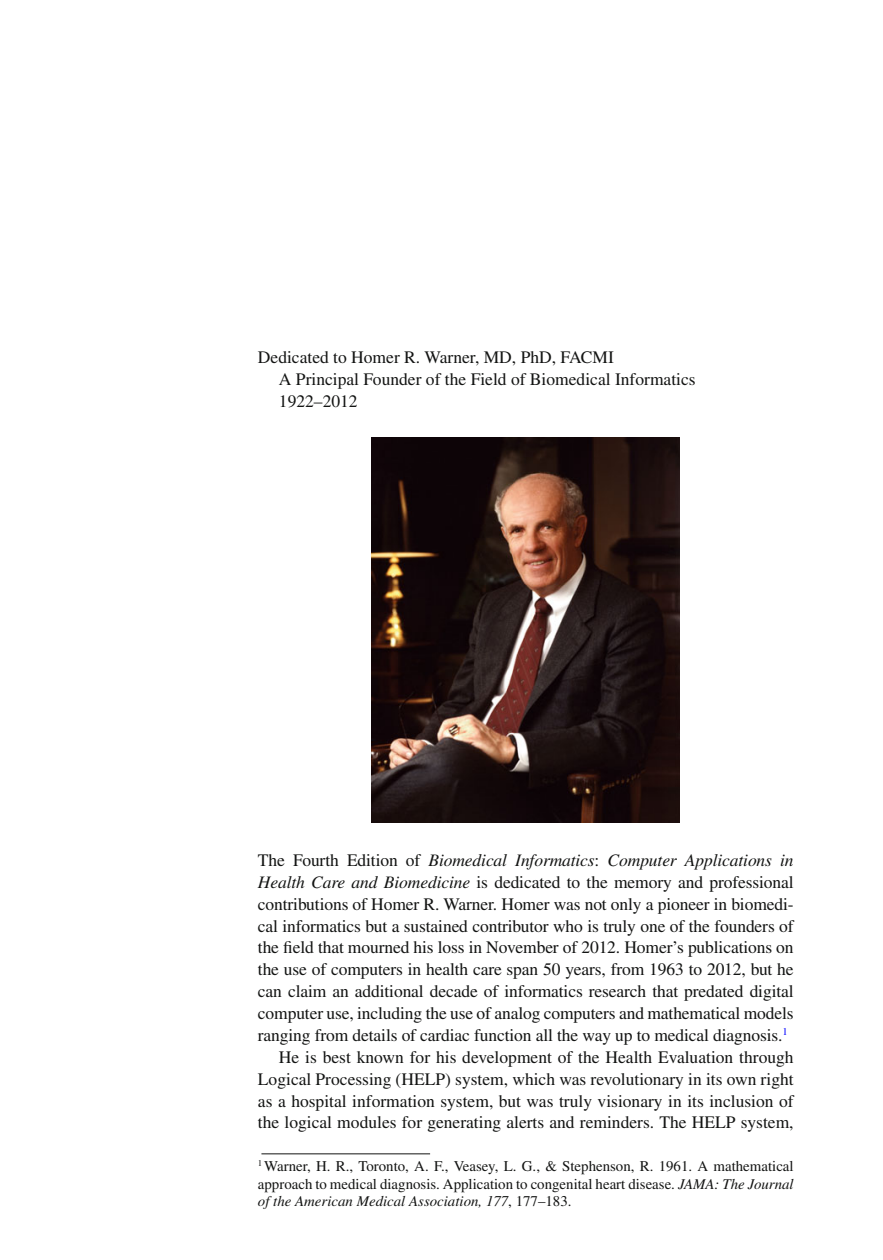
<style>
.page{position:relative;width:883px;height:1260px;background:#fff}
.page>*{position:absolute;margin:0;border:0;box-sizing:border-box;transform-origin:0 0}
.t1{font:17.5px/21.9px "Times";letter-spacing:-.005em;color:#131413}
.t2{font:italic 17.5px "Times";letter-spacing:-.005em;color:#131413}
.t3{font:14.88px/17.5px "Times";color:#131413;text-align:justify}
.s1{font-style:normal}
.s2{font-style:italic}
</style>
<div class="page">
<img style="left:372px;top:438px;width:308px;height:385px">
<hr style="left:261px;top:1153px;width:169px;height:1px;background:#131413">
<p class="t1" style="left:279px;top:348px;width:418px;text-indent:-21px">Dedicated to Homer R. Warner, MD, PhD, FACMI<br>A Principal Founder of the Field of Biomedical Informatics<br>1922–2012</p>
<p class="t2" style="left:258px;top:854px;width:537px"><span class="s1">The Fourth Edition of</span> Biomedical Informatics <span class="s1">:</span> Computer Applications in</p>
<p class="t1" style="left:258px;top:873px;width:537px"><span class="s2">Health Care and Biomedicine</span> is dedicated to the memory and professional</p>
<p class="t1" style="left:258px;top:895px;width:537px">contributions of Homer R. Warner. Homer was not only a pioneer in biomedi-</p>
<p class="t1" style="left:258px;top:916px;width:537px">cal informatics but a sustained contributor who is truly one of the founders of</p>
<p class="t1" style="left:258px;top:938px;width:537px">the field that mourned his loss in November of 2012. Homer’s publications on</p>
<p class="t1" style="left:258px;top:960px;width:537px">the use of computers in health care span 50 years, from 1963 to 2012, but he</p>
<p class="t1" style="left:258px;top:982px;width:537px">can claim an additional decade of informatics research that predated digital</p>
<p class="t1" style="left:258px;top:1004px;width:537px">computer use, including the use of analog computers and mathematical models</p>
<p class="t1" style="left:258px;top:1026px;width:531px">ranging from details of cardiac function all the way up to medical diagnosis. <sup>1</sup></p>
<p class="t1" style="left:279px;top:1048px;width:516px">He is best known for his development of the Health Evaluation through</p>
<p class="t1" style="left:258px;top:1070px;width:537px">Logical Processing (HELP) system, which was revolutionary in its own right</p>
<p class="t1" style="left:258px;top:1091px;width:537px">as a hospital information system, but was truly visionary in its inclusion of</p>
<p class="t1" style="left:258px;top:1113px;width:537px">the logical modules for generating alerts and reminders. The HELP system,</p>
<p class="t3" style="left:258px;top:1159px;width:537px"><sup>1</sup> Warner, H. R., Toronto, A. F., Veasey, L. G., &amp; Stephenson, R. 1961. A mathematical approach to medical diagnosis. Application to congenital heart disease. <span class="s2">JAMA: The Journal of the American Medical Association, 177</span> , 177–183.</p>
</div>
